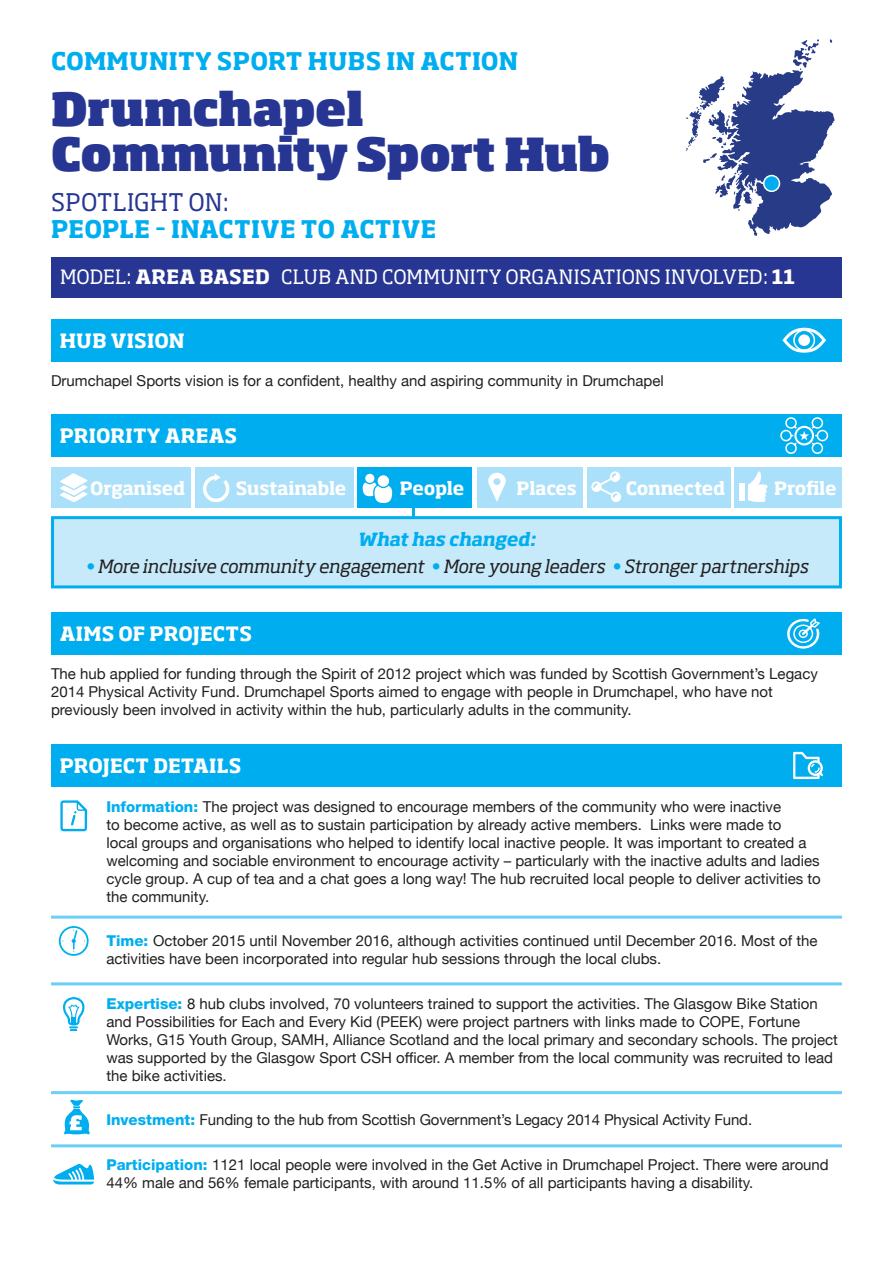
<style>
.page{position:relative;width:893px;height:1263px;background:#fff}
.page>*{position:absolute;margin:0;border:0;box-sizing:border-box;transform-origin:0 0}
.t1{font:800 45px/45px "Soho Std";letter-spacing:-.01em;color:#263692}
.t2{font:700 24px "Soho Std";letter-spacing:.015em;color:#00aeef}
.t3{font:24px "Soho Std";letter-spacing:.015em;color:#263692}
.t4{font:19.5px "Soho Std";letter-spacing:.015em;color:#fff}
.t5{font:700 19.5px "Soho Std";letter-spacing:.015em;color:#fff}
.t6{font:italic 18px "Soho Std";letter-spacing:-.02em;color:#231f20}
.t7{font:700 18px "Soho Std";letter-spacing:-.015em;color:#fff}
.t8{font:italic 700 18px "Soho Std";letter-spacing:-.01em;color:#00aeef}
.t9{font:15px/18px "Helvetica Neue";color:#231f20}
.s1{font-weight:700}
.s2{color:#00aeef}
.s3{font-weight:800;color:#00aeef}
</style>
<div class="page">
<div style="left:51px;top:414px;width:791px;height:43px;background:#00aeef"></div>
<div style="left:817px;top:430px;width:11px;height:11px;border:2px solid #fff;border-radius:50%"></div>
<div style="left:780px;top:430px;width:12px;height:11px;border:2px solid #fff;border-radius:50%"></div>
<hr style="left:412px;top:494px;width:3px;height:44px;background:#00aeef">
<div style="left:51px;top:468px;width:139px;height:40px;background:#aae0f9"></div>
<div style="left:53px;top:518px;width:787px;height:69px;background:#c6eafa"></div>
<div style="left:51px;top:516px;width:791px;height:72px;border:3px solid #00aeef"></div>
<div style="left:358px;top:467px;width:114px;height:41px;background:#00aeef"></div>
<div style="left:587px;top:467px;width:143px;height:41px;background:#aae0f9"></div>
<div style="left:195px;top:467px;width:158px;height:41px;background:#aae0f9"></div>
<div style="left:477px;top:468px;width:105px;height:40px;background:#aae0f9"></div>
<div style="left:735px;top:468px;width:107px;height:40px;background:#aae0f9"></div>
<svg style="left:488px;top:473px;width:18px;height:29px"></svg>
<div style="left:365px;top:474px;width:9px;height:9px;background:#fff;border-radius:50%"></div>
<svg style="left:363px;top:482px;width:29px;height:21px"></svg>
<div style="left:378px;top:475px;width:11px;height:12px;background:#fff;border-radius:50%"></div>
<svg style="left:60px;top:473px;width:27px;height:29px"></svg>
<svg style="left:203px;top:473px;width:26px;height:29px"></svg>
<svg style="left:591px;top:471px;width:30px;height:31px"></svg>
<svg style="left:748px;top:471px;width:20px;height:31px"></svg>
<div style="left:740px;top:484px;width:5px;height:17px;background:#fff"></div>
<div style="left:51px;top:257px;width:791px;height:41px;background:#263692"></div>
<div style="left:51px;top:612px;width:791px;height:42px;background:#00aeef"></div>
<div style="left:51px;top:319px;width:791px;height:42px;background:#00aeef"></div>
<svg style="left:686px;top:39px;width:148px;height:197px"></svg>
<div style="left:51px;top:744px;width:791px;height:43px;background:#00aeef"></div>
<svg style="left:59px;top:926px;width:30px;height:30px"></svg>
<svg style="left:63px;top:997px;width:22px;height:34px"></svg>
<div style="left:764px;top:176px;width:15px;height:15px;background:#00aeef;border-radius:50%"></div>
<div style="left:763px;top:175px;width:17px;height:17px;border:2px solid #fff;border-radius:50%"></div>
<svg style="left:787px;top:618px;width:33px;height:31px"></svg>
<div style="left:783px;top:328px;width:43px;height:25px;border:3px solid #fff;border-radius:50%"></div>
<div style="left:793px;top:329px;width:22px;height:22px;border:2px solid #fff;border-radius:50%"></div>
<div style="left:798px;top:334px;width:12px;height:12px;background:#fff;border-radius:50%"></div>
<svg style="left:64px;top:1099px;width:26px;height:36px"></svg>
<svg style="left:53px;top:1164px;width:41px;height:20px"></svg>
<hr style="left:51px;top:916px;width:791px;height:3px;background:#6bcff6">
<hr style="left:51px;top:982px;width:791px;height:3px;background:#6bcff6">
<hr style="left:51px;top:1091px;width:791px;height:3px;background:#6bcff6">
<hr style="left:51px;top:1144px;width:791px;height:3px;background:#6bcff6">
<svg style="left:793px;top:752px;width:30px;height:27px"></svg>
<svg style="left:60px;top:800px;width:27px;height:31px"></svg>
<svg style="left:783px;top:417px;width:42px;height:37px"></svg>
<h2 class="t2" style="left:51px;top:45px;width:468px">COMMUNITY SPORT HUBS IN ACTION</h2>
<h1 class="t1" style="left:51px;top:85px;width:561px">Drumchapel<br>Community Sport Hub</h1>
<h2 class="t3" style="left:51px;top:187px;width:179px">SPOTLIGHT ON:</h2>
<h2 class="t2" style="left:51px;top:213px;width:387px">PEOPLE – INACTIVE TO ACTIVE</h2>
<h3 class="t4" style="left:60px;top:265px;width:737px">MODEL: <span class="s1">AREA BASED</span> CLUB AND COMMUNITY ORGANISATIONS INVOLVED: <span class="s1">11</span></h3>
<h3 class="t5" style="left:60px;top:328px;width:126px">HUB VISION</h3>
<p class="t9" style="left:51px;top:372px;width:614px">Drumchapel Sports vision is for a confident, healthy and aspiring community in Drumchapel</p>
<h3 class="t5" style="left:60px;top:423px;width:179px">PRIORITY AREAS</h3>
<p class="t7" style="left:90px;top:477px;width:97px">Organised</p>
<p class="t7" style="left:236px;top:476px;width:112px">Sustainable</p>
<p class="t7" style="left:400px;top:476px;width:66px">People</p>
<p class="t7" style="left:516px;top:477px;width:62px">Places</p>
<p class="t7" style="left:626px;top:476px;width:101px">Connected</p>
<p class="t7" style="left:774px;top:477px;width:64px">Profile</p>
<p class="t8" style="left:358px;top:527px;width:179px">What has changed:</p>
<p class="t6" style="left:85px;top:555px;width:725px"><span class="s2">•</span> More inclusive community engagement <span class="s2">•</span> More young leaders <span class="s2">•</span> Stronger partnerships</p>
<h3 class="t5" style="left:60px;top:621px;width:194px">AIMS OF PROJECTS</h3>
<p class="t9" style="left:51px;top:666px;width:768px">The hub applied for funding through the Spirit of 2012 project which was funded by Scottish Government’s Legacy<br>2014 Physical Activity Fund. Drumchapel Sports aimed to engage with people in Drumchapel, who have not previously been involved in activity within the hub, particularly adults in the community.</p>
<h3 class="t5" style="left:60px;top:753px;width:183px">PROJECT DETAILS</h3>
<p class="t9" style="left:106px;top:798px;width:716px"><span class="s3">Information:</span> The project was designed to encourage members of the community who were inactive<br>to become active, as well as to sustain participation by already active members. Links were made to<br>local groups and organisations who helped to identify local inactive people. It was important to created a welcoming and sociable environment to encourage activity – particularly with the inactive adults and ladies cycle group. A cup of tea and a chat goes a long way! The hub recruited local people to deliver activities to the community.</p>
<p class="t9" style="left:106px;top:933px;width:713px"><span class="s3">Time:</span> October 2015 until November 2016, although activities continued until December 2016. Most of the activities have been incorporated into regular hub sessions through the local clubs.</p>
<p class="t9" style="left:106px;top:995px;width:733px"><span class="s3">Expertise:</span> 8 hub clubs involved, 70 volunteers trained to support the activities. The Glasgow Bike Station and Possibilities for Each and Every Kid (PEEK) were project partners with links made to COPE, Fortune Works, G15 Youth Group, SAMH, Alliance Scotland and the local primary and secondary schools. The project was supported by the Glasgow Sport CSH officer. A member from the local community was recruited to lead the bike activities.</p>
<p class="t9" style="left:106px;top:1112px;width:647px"><span class="s3">Investment:</span> Funding to the hub from Scottish Government’s Legacy 2014 Physical Activity Fund.</p>
<p class="t9" style="left:106px;top:1156px;width:724px"><span class="s3">Participation:</span> 1121 local people were involved in the Get Active in Drumchapel Project. There were around<br>44% male and 56% female participants, with around 11.5% of all participants having a disability.</p>
</div>
